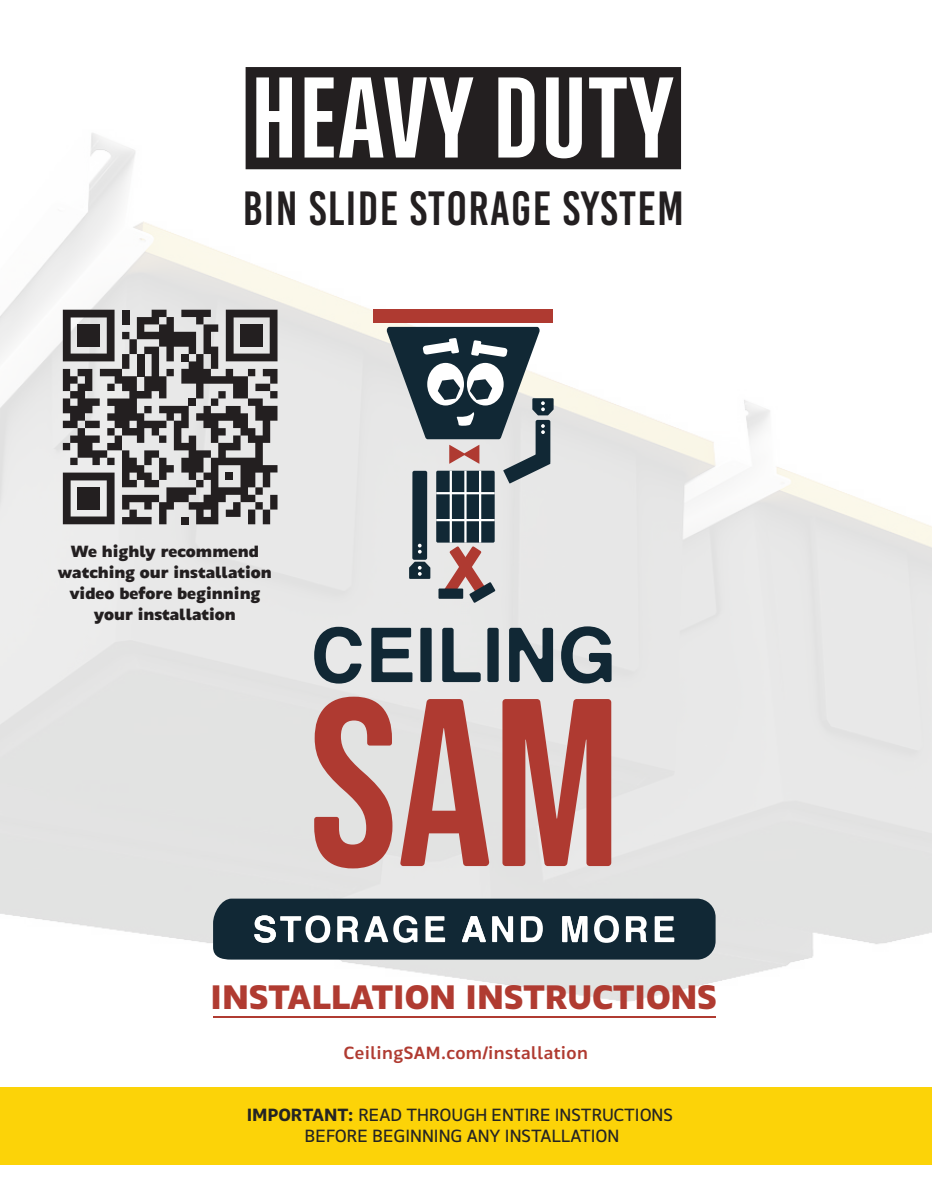
<style>
.page{position:relative;width:932px;height:1202px;background:#fff}
.page>*{position:absolute;margin:0;border:0;box-sizing:border-box;transform-origin:0 0}
.t1{font:47.85px "Bebas Kai";letter-spacing:.03em;color:#231f20}
.t2{font:700 34.5px "Maiden";color:#b03b31}
.t3{font:18px/21.6px "Maiden";color:#242424;text-align:center}
.t4{font:500 18px "Maiden";letter-spacing:.02em;color:#b03b31}
.t5{font:800 16.5px/21px "Maiden";color:#231f20;text-align:center}
.s1{font-weight:600}
</style>
<div class="page">
<img style="left:0;top:67px;width:932px;height:951px">
<svg style="left:245px;top:67px;width:436px;height:102px"></svg>
<div style="left:373px;top:309px;width:180px;height:14px;background:#af3a31"></div>
<svg style="left:449px;top:445px;width:30px;height:19px"></svg>
<div style="left:412px;top:471px;width:15px;height:89px;background:#112835;border-radius:2px"></div>
<svg style="left:503px;top:450px;width:47px;height:33px"></svg>
<div style="left:535px;top:420px;width:15px;height:44px;background:#112835;border-radius:2px"></div>
<svg style="left:386px;top:327px;width:167px;height:112px"></svg>
<svg style="left:409px;top:561px;width:21px;height:18px"></svg>
<svg style="left:418px;top:544px;width:3px;height:9px"></svg>
<svg style="left:436px;top:471px;width:59px;height:132px;background:#78767b"></svg>
<div style="left:438px;top:588px;width:25px;height:11px;background:#112835"></div>
<svg style="left:314px;top:696px;width:78px;height:172px;background:#c4817c"></svg>
<svg style="left:400px;top:699px;width:89px;height:167px;background:#c5847f"></svg>
<svg style="left:502px;top:699px;width:109px;height:167px;background:#bc655f"></svg>
<svg style="left:314px;top:627px;width:48px;height:56px;background:#838e94"></svg>
<svg style="left:371px;top:628px;width:41px;height:54px;background:#5f6e76"></svg>
<div style="left:420px;top:628px;width:11px;height:54px;background:#112835;border-radius:2px"></div>
<svg style="left:442px;top:628px;width:38px;height:54px;background:#8c969c"></svg>
<div style="left:487px;top:628px;width:11px;height:54px;background:#112835;border-radius:2px"></div>
<svg style="left:509px;top:628px;width:44px;height:54px;background:#596871"></svg>
<svg style="left:561px;top:626px;width:50px;height:57px;background:#737f86"></svg>
<svg style="left:213px;top:898px;width:502px;height:61px;background:#3a4d57"></svg>
<hr style="left:213px;top:1016px;width:502px;height:1px;background:#b03b31">
<div style="left:0;top:1087px;width:932px;height:78px;background:#fcd308"></div>
<svg style="left:63px;top:310px;width:214px;height:214px;background:#848283"></svg>
<div style="left:181px;top:354px;width:8px;height:7px;background:#231f20"></div>
<div style="left:137px;top:354px;width:7px;height:22px;background:#231f20"></div>
<div style="left:78px;top:324px;width:22px;height:22px;background:#231f20"></div>
<div style="left:241px;top:324px;width:22px;height:22px;background:#231f20"></div>
<div style="left:78px;top:487px;width:22px;height:22px;background:#231f20"></div>
<h1 class="t1" style="left:243px;top:183px;width:443px">BIN SLIDE STORAGE SYSTEM</h1>
<p class="t5" style="left:58px;top:540px;width:215px">We highly recommend watching our installation video before beginning your installation</p>
<h2 class="t2" style="left:211px;top:974px;width:507px">INSTALLATION INSTRUCTIONS</h2>
<p class="t4" style="left:344px;top:1041px;width:245px">CeilingSAM.com/installation</p>
<p class="t3" style="left:247px;top:1103px;width:427px"><span class="s1">IMPORTANT:</span> READ THROUGH ENTIRE INSTRUCTIONS<br>BEFORE BEGINNING ANY INSTALLATION</p>
</div>
